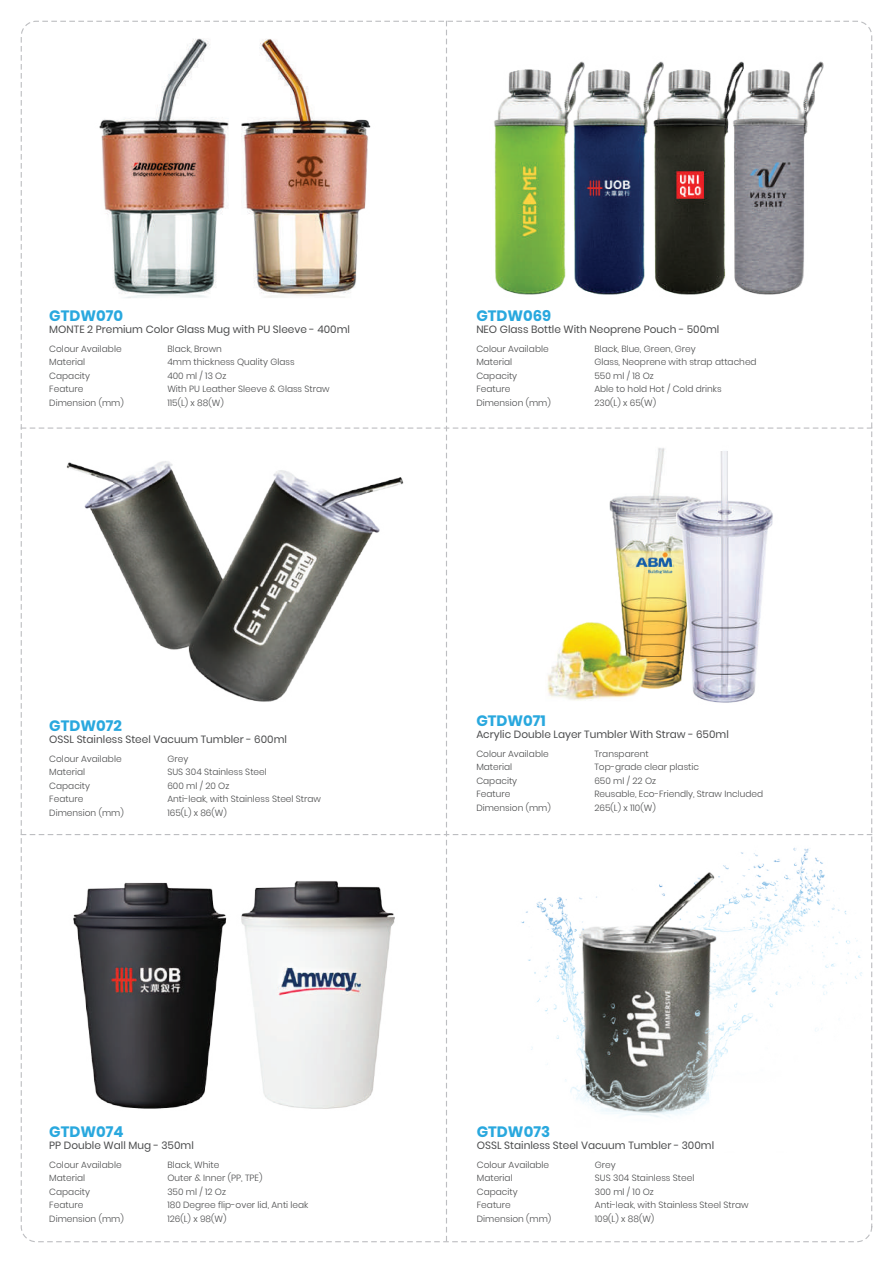
<style>
.page{position:relative;width:893px;height:1263px;background:#fff}
.page>*{position:absolute;margin:0;border:0;box-sizing:border-box;transform-origin:0 0}
.t1{font:700 15px "Poppins";color:#29a8de}
.t2{font:10.5px "Poppins";color:#4c4d4e}
.t3{font:300 9px/13.5px "Poppins";color:#4c4d4e}
</style>
<div class="page">
<img style="left:443px;top:731px;width:420px;height:421px">
<img style="left:35px;top:834px;width:395px;height:275px">
<img style="left:66px;top:461px;width:338px;height:241px">
<img style="left:550px;top:427px;width:305px;height:276px">
<img style="left:99px;top:38px;width:272px;height:260px">
<img style="left:476px;top:20px;width:353px;height:275px">
<h1 class="t1" style="left:49px;top:307px;width:75px">GTDW070</h1>
<p class="t2" style="left:49px;top:323px;width:302px">MONTE 2 Premium Color Glass Mug with PU Sleeve - 400ml</p>
<p class="t3" style="left:49px;top:342px;width:76px">Colour Available<br>Material<br>Capacity<br>Feature<br>Dimension (mm)</p>
<p class="t3" style="left:167px;top:342px;width:164px">Black, Brown<br>4mm thickness Quality Glass<br>400 ml / 13 Oz<br>With PU Leather Sleeve &amp; Glass Straw<br>115(L) x 88(W)</p>
<h1 class="t1" style="left:49px;top:717px;width:74px">GTDW072</h1>
<p class="t2" style="left:49px;top:733px;width:239px">OSSL Stainless Steel Vacuum Tumbler - 600ml</p>
<p class="t3" style="left:49px;top:752px;width:76px">Colour Available<br>Material<br>Capacity<br>Feature<br>Dimension (mm)</p>
<p class="t3" style="left:167px;top:752px;width:155px">Grey<br>SUS 304 Stainless Steel<br>600 ml / 20 Oz<br>Anti-leak, with Stainless Steel Straw<br>165(L) x 86(W)</p>
<h1 class="t1" style="left:49px;top:1123px;width:76px">GTDW074</h1>
<p class="t2" style="left:49px;top:1139px;width:146px">PP Double Wall Mug - 350ml</p>
<p class="t3" style="left:49px;top:1158px;width:76px">Colour Available<br>Material<br>Capacity<br>Feature<br>Dimension (mm)</p>
<p class="t3" style="left:167px;top:1158px;width:143px">Black, White<br>Outer &amp; Inner (PP, TPE)<br>350 ml / 12 Oz<br>180 Degree flip-over lid, Anti leak<br>126(L) x 98(W)</p>
<h1 class="t1" style="left:476px;top:307px;width:76px">GTDW069</h1>
<p class="t2" style="left:476px;top:323px;width:245px">NEO Glass Bottle With Neoprene Pouch - 500ml</p>
<p class="t3" style="left:476px;top:342px;width:76px">Colour Available<br>Material<br>Capacity<br>Feature<br>Dimension (mm)</p>
<p class="t3" style="left:594px;top:342px;width:164px">Black, Blue, Green, Grey<br>Glass, Neoprene with strap attached<br>550 ml / 18 Oz<br>Able to hold Hot / Cold drinks<br>230(L) x 65(W)</p>
<h1 class="t1" style="left:476px;top:712px;width:71px">GTDW071</h1>
<p class="t2" style="left:476px;top:728px;width:254px">Acrylic Double Layer Tumbler With Straw - 650ml</p>
<p class="t3" style="left:476px;top:747px;width:76px">Colour Available<br>Material<br>Capacity<br>Feature<br>Dimension (mm)</p>
<p class="t3" style="left:594px;top:747px;width:170px">Transparent<br>Top-grade clear plastic<br>650 ml / 22 Oz<br>Reusable, Eco-Friendly, Straw Included<br>265(L) x 110(W)</p>
<h1 class="t1" style="left:477px;top:1123px;width:75px">GTDW073</h1>
<p class="t2" style="left:477px;top:1139px;width:239px">OSSL Stainless Steel Vacuum Tumbler - 300ml</p>
<p class="t3" style="left:477px;top:1158px;width:76px">Colour Available<br>Material<br>Capacity<br>Feature<br>Dimension (mm)</p>
<p class="t3" style="left:595px;top:1158px;width:155px">Grey<br>SUS 304 Stainless Steel<br>300 ml / 10 Oz<br>Anti-leak, with Stainless Steel Straw<br>109(L) x 88(W)</p>
</div>
